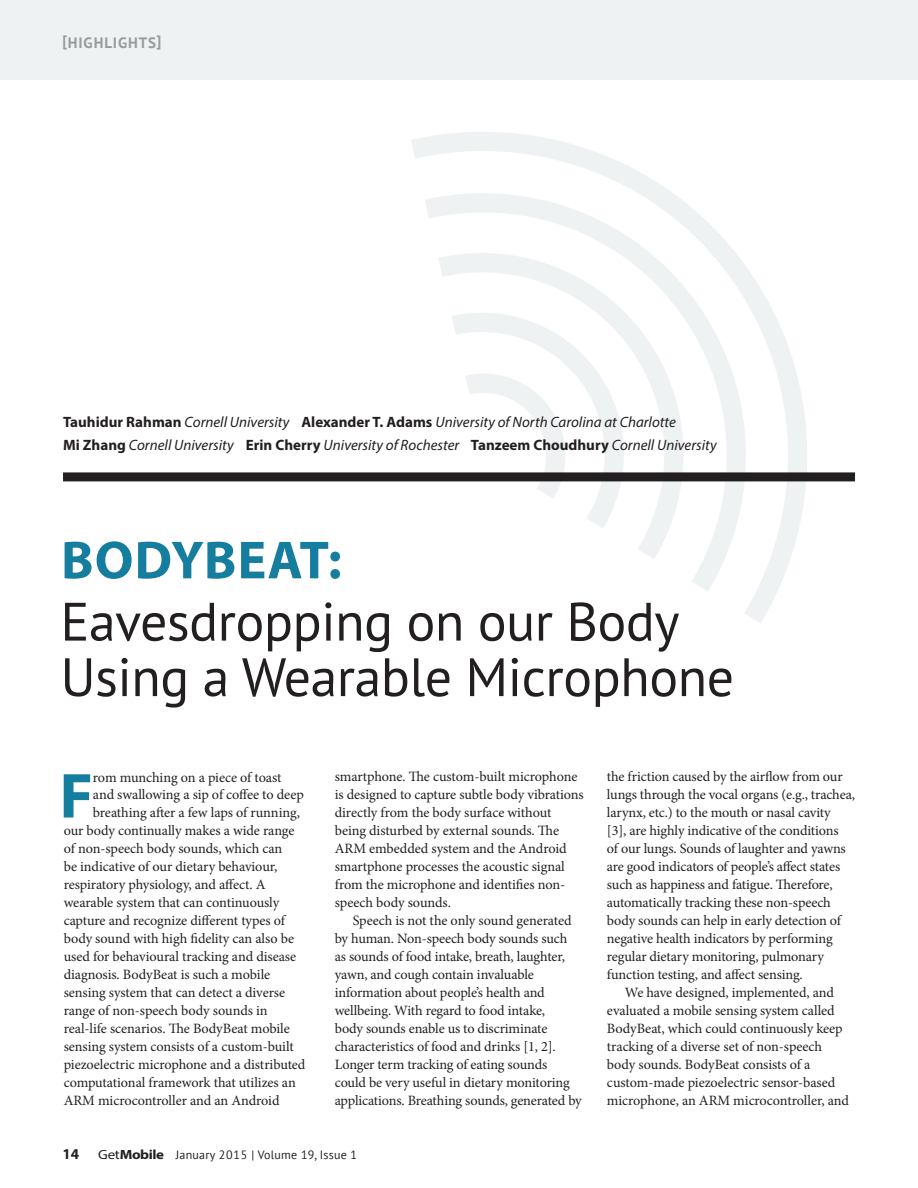
<style>
.page{position:relative;width:918px;height:1188px;background:#fff}
.page>*{position:absolute;margin:0;border:0;box-sizing:border-box;transform-origin:0 0}
.t1{font:700 64.05px "Myriad Pro";color:#157e9e}
.t2{font:54px/55.5px "PT Sans";letter-spacing:-.01em;color:#231f20}
.t3{font:700 54px "Myriad Pro";letter-spacing:.02em;color:#157e9e}
.t4{font:italic 15px/22.5px "Myriad Pro";color:#231f20}
.t5{font:700 15px "PT Sans";letter-spacing:.06em;color:#999a9b}
.t6{font:700 15px "Myriad Pro";color:#231f20}
.t7{font:14.25px/18px "Minion Pro";letter-spacing:-.01em;color:#231f20}
.t8{font:12px "PT Sans";letter-spacing:.02em;color:#231f20}
.s1{font-weight:700;font-style:normal}
.s2{font-family:"Myriad Pro";font-size:13.35px}
.s3{font-family:"Myriad Pro";font-weight:700;font-size:13.35px}
</style>
<div class="page">
<svg style="left:442px;top:132px;width:398px;height:481px"></svg>
<svg style="left:558px;top:190px;width:118px;height:97px"></svg>
<svg style="left:411px;top:135px;width:147px;height:152px"></svg>
<svg style="left:63px;top:287px;width:703px;height:336px"></svg>
<div style="left:0;top:0;width:918px;height:80px;background:#eff2f3"></div>
<div style="left:63px;top:472px;width:792px;height:9px;background:#231f20"></div>
<p class="t5" style="left:63px;top:33px;width:100px">[highlights]</p>
<p class="t4" style="left:63px;top:411px;width:655px"><span class="s1">Tauhidur Rahman</span> Cornell University <span class="s1">Alexander T. Adams</span> University of North Carolina at Charlotte<br><span class="s1">Mi Zhang</span> Cornell University <span class="s1">Erin Cherry</span> University of Rochester <span class="s1">Tanzeem Choudhury</span> Cornell University</p>
<h2 class="t3" style="left:61px;top:525px;width:282px">BodyBeat:</h2>
<h2 class="t2" style="left:60px;top:593px;width:675px">Eavesdropping on our Body<br>Using a Wearable Microphone</h2>
<h1 class="t1" style="left:59px;top:754px;width:28px">F</h1>
<p class="t7" style="left:93px;top:768px;width:190px">rom munching on a piece of toast</p>
<p class="t7" style="left:93px;top:786px;width:212px">and swallowing a sip of coffee to deep</p>
<p class="t7" style="left:93px;top:804px;width:208px">breathing after a few laps of running,</p>
<p class="t7" style="left:64px;top:822px;width:232px">our body continually makes a wide range</p>
<p class="t7" style="left:64px;top:840px;width:220px">of non-speech body sounds, which can</p>
<p class="t7" style="left:64px;top:858px;width:215px">be indicative of our dietary behaviour,</p>
<p class="t7" style="left:64px;top:876px;width:203px">respiratory physiology, and affect. A</p>
<p class="t7" style="left:64px;top:894px;width:217px">wearable system that can continuously</p>
<p class="t7" style="left:64px;top:912px;width:223px">capture and recognize different types of</p>
<p class="t7" style="left:64px;top:930px;width:232px">body sound with high fidelity can also be</p>
<p class="t7" style="left:64px;top:948px;width:234px">used for behavioural tracking and disease</p>
<p class="t7" style="left:64px;top:966px;width:208px">diagnosis. BodyBeat is such a mobile</p>
<p class="t7" style="left:64px;top:984px;width:223px">sensing system that can detect a diverse</p>
<p class="t7" style="left:64px;top:1002px;width:205px">range of non-speech body sounds in</p>
<p class="t7" style="left:64px;top:1020px;width:228px">real-life scenarios. The BodyBeat mobile</p>
<p class="t7" style="left:64px;top:1038px;width:232px">sensing system consists of a custom-built</p>
<p class="t7" style="left:64px;top:1056px;width:243px">piezoelectric microphone and a distributed</p>
<p class="t7" style="left:64px;top:1074px;width:234px">computational framework that utilizes an</p>
<p class="t7" style="left:64px;top:1092px;width:217px">ARM microcontroller and an Android</p>
<p class="t7" style="left:335px;top:768px;width:250px">smartphone. The custom-built microphone is designed to capture subtle body vibrations directly from the body surface without being disturbed by external sounds. The ARM embedded system and the Android smartphone processes the acoustic signal from the microphone and identifies non&shy;speech body sounds.</p>
<p class="t7" style="left:335px;top:912px;width:249px;text-indent:18px">Speech is not the only sound generated by human. Non-speech body sounds such as sounds of food intake, breath, laughter, yawn, and cough contain invaluable information about people’s health and wellbeing. With regard to food intake,<br>body sounds enable us to discriminate characteristics of food and drinks [1, 2].<br>Longer term tracking of eating sounds could be very useful in dietary monitoring applications. Breathing sounds, generated by</p>
<p class="t6" style="left:62px;top:1145px;width:18px">14</p>
<p class="t8" style="left:98px;top:1147px;width:260px"><span class="s2">Get</span><span class="s3">Mobile</span> January 2015 | Volume 19, Issue 1</p>
<p class="t7" style="left:607px;top:768px;width:250px">the friction caused by the airflow from our lungs through the vocal organs (e.g., trachea, larynx, etc.) to the mouth or nasal cavity<br>[3], are highly indicative of the conditions<br>of our lungs. Sounds of laughter and yawns are good indicators of people’s affect states such as happiness and fatigue. Therefore, automatically tracking these non-speech body sounds can help in early detection of negative health indicators by performing regular dietary monitoring, pulmonary function testing, and affect sensing.</p>
<p class="t7" style="left:607px;top:984px;width:243px;text-indent:18px">We have designed, implemented, and evaluated a mobile sensing system called BodyBeat, which could continuously keep tracking of a diverse set of non-speech body sounds. BodyBeat consists of a custom-made piezoelectric sensor-based microphone, an ARM microcontroller, and</p>
</div>
